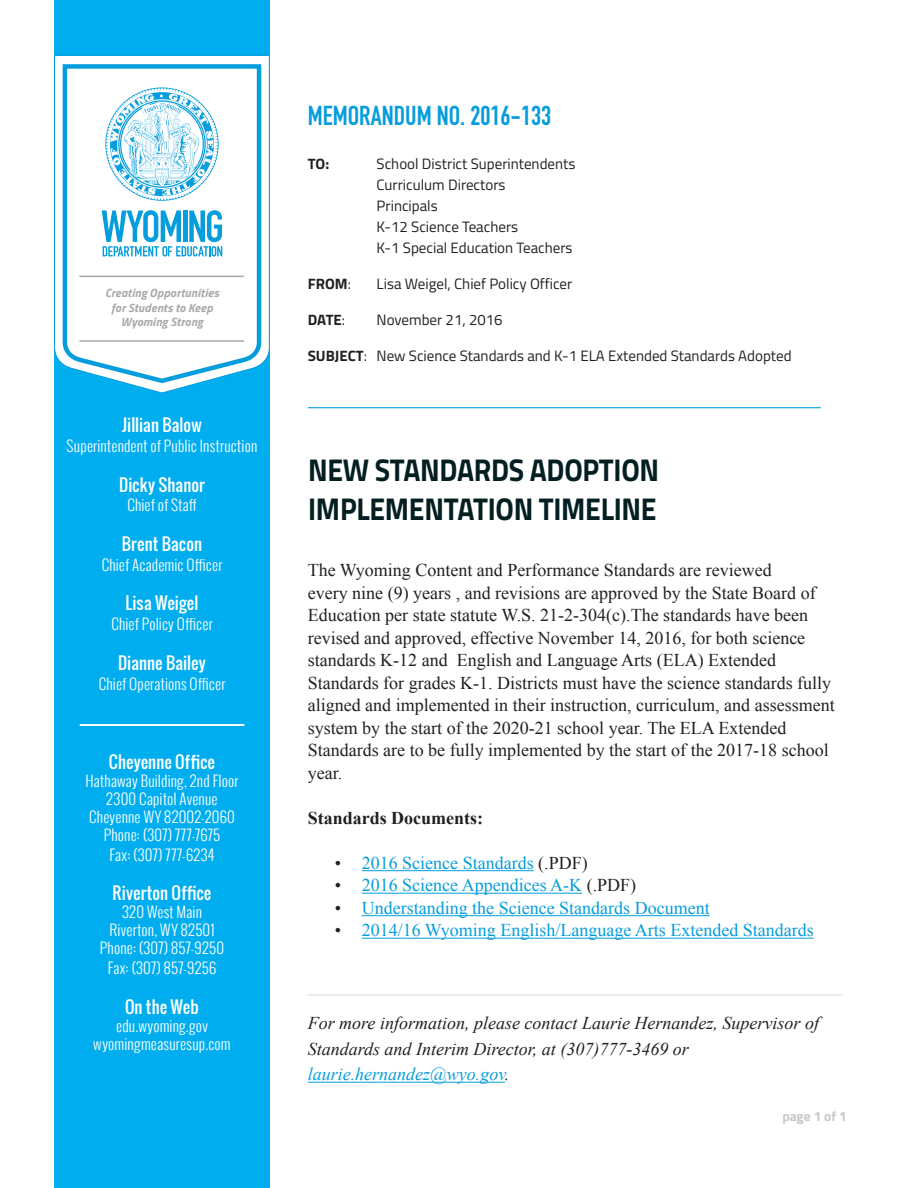
<style>
.page{position:relative;width:918px;height:1188px;background:#fff}
.page>*{position:absolute;margin:0;border:0;box-sizing:border-box;transform-origin:0 0}
.Headline{font:700 31.5px/39px "Titillium Web";letter-spacing:-.01em;color:#041f22;scale:.9 1}
.Section_Title{font:27px "DIN Engschrift Std";color:#069ddc}
.t1{font:18px/22.5px "Times New Roman";color:#231f20}
.t2{font:18px "Times New Roman";color:#069ddc}
.footer_byline{font:italic 18px/25.5px "Times New Roman";color:#231f20}
.t3{font:700 18px "Times New Roman";color:#231f20}
.Subhead{font:16.5px "Oswald";letter-spacing:.005em;color:#fff}
.Subhead-2{font:300 15px "Oswald";letter-spacing:.015em;color:#fff}
.Emphasis{font:15px "Titillium Web";color:#231f20}
.Emphasis-2{font:700 15px "Titillium Web";color:#231f20}
.t4{font:700 13.5px "Titillium Web";color:#c8c8c8}
.Subhead-3{font:italic 700 12px "Titillium Web";letter-spacing:.015em;color:#a8a9ad}
.s1{font-weight:400}
.s2{font-weight:700}
.s3{color:#231f20}
.s4{color:#069ddc}
</style>
<div class="page">
<div style="left:54px;top:0;width:216px;height:1188px;background:#00aeef"></div>
<svg style="left:54px;top:55px;width:216px;height:338px;fill:#fff"></svg>
<svg style="left:63px;top:64px;width:198px;height:319px;background:#dff2fa"></svg>
<hr style="left:79px;top:276px;width:165px;height:1px;background:#a8a9ad">
<hr style="left:79px;top:340px;width:165px;height:2px;background:#a8a9ad">
<hr style="left:362px;top:870px;width:172px;height:1px;background:#069ddc">
<hr style="left:362px;top:893px;width:220px;height:1px;background:#069ddc">
<hr style="left:362px;top:915px;width:348px;height:1px;background:#069ddc">
<hr style="left:362px;top:938px;width:452px;height:1px;background:#069ddc">
<hr style="left:308px;top:994px;width:535px;height:1px;background:#dbdfe2">
<hr style="left:308px;top:1082px;width:197px;height:1px;background:#069ddc">
<hr style="left:308px;top:407px;width:513px;height:1px;background:#069ddc">
<svg style="left:102px;top:210px;width:120px;height:46px;background:#82cded"></svg>
<svg style="left:105px;top:87px;width:114px;height:114px;background:#c4e7f6"></svg>
<hr style="left:80px;top:724px;width:164px;height:1px;background:#fff">
<hr style="left:80px;top:725px;width:164px;height:1px;background:#fff">
<p class="Subhead-3" style="left:105px;top:284px;width:115px">Creating Opportunities</p>
<p class="Subhead-3" style="left:111px;top:298px;width:103px">for Students to Keep</p>
<p class="Subhead-3" style="left:121px;top:312px;width:84px">Wyoming Strong</p>
<p class="Subhead" style="left:122px;top:413px;width:81px">Jillian Balow</p>
<p class="Subhead-2" style="left:67px;top:435px;width:192px">Superintendent of Public Instruction</p>
<p class="Subhead" style="left:119px;top:472px;width:87px">Dicky Shanor</p>
<p class="Subhead-2" style="left:127px;top:494px;width:71px">Chief of Staff</p>
<p class="Subhead" style="left:122px;top:532px;width:82px">Brent Bacon</p>
<p class="Subhead-2" style="left:102px;top:554px;width:122px">Chief Academic Officer</p>
<p class="Subhead" style="left:126px;top:591px;width:74px">Lisa Weigel</p>
<p class="Subhead-2" style="left:111px;top:613px;width:103px">Chief Policy Officer</p>
<p class="Subhead" style="left:118px;top:650px;width:89px">Dianne Bailey</p>
<p class="Subhead-2" style="left:99px;top:672px;width:128px">Chief Operations Officer</p>
<p class="Subhead" style="left:109px;top:749px;width:108px">Cheyenne Office</p>
<p class="Subhead-2" style="left:86px;top:770px;width:154px">Hathaway Building, 2nd Floor</p>
<p class="Subhead-2" style="left:106px;top:788px;width:113px">2300 Capitol Avenue</p>
<p class="Subhead-2" style="left:89px;top:806px;width:147px">Cheyenne WY 82002-2060</p>
<p class="Subhead-2" style="left:104px;top:824px;width:118px">Phone: (307) 777-7675</p>
<p class="Subhead-2" style="left:110px;top:843px;width:106px">Fax: (307) 777-6234</p>
<p class="Subhead" style="left:113px;top:881px;width:100px">Riverton Office</p>
<p class="Subhead-2" style="left:122px;top:901px;width:81px">320 West Main</p>
<p class="Subhead-2" style="left:109px;top:919px;width:107px">Riverton, WY 82501</p>
<p class="Subhead-2" style="left:100px;top:937px;width:126px">Phone: (307) 857-9250</p>
<p class="Subhead-2" style="left:108px;top:957px;width:110px">Fax: (307) 857-9256</p>
<p class="Subhead" style="left:125px;top:994px;width:75px">On the Web</p>
<p class="Subhead-2" style="left:116px;top:1014px;width:93px">edu.wyoming.gov</p>
<p class="Subhead-2" style="left:93px;top:1032px;width:139px">wyomingmeasuresup.com</p>
<p class="Section_Title" style="left:308px;top:100px;width:245px">MEMORANDUM NO. 2016-133</p>
<p class="Emphasis-2" style="left:308px;top:152px;width:23px">TO:</p>
<p class="Emphasis" style="left:377px;top:152px;width:200px">School District Superintendents</p>
<p class="Emphasis" style="left:377px;top:173px;width:130px">Curriculum Directors</p>
<p class="Emphasis" style="left:377px;top:194px;width:63px">Principals</p>
<p class="Emphasis" style="left:377px;top:215px;width:143px">K-12 Science Teachers</p>
<p class="Emphasis" style="left:377px;top:236px;width:197px">K-1 Special Education Teachers</p>
<p class="Emphasis-2" style="left:308px;top:272px;width:45px">FROM<span class="s1">:</span></p>
<p class="Emphasis" style="left:377px;top:272px;width:197px">Lisa Weigel, Chief Policy Officer</p>
<p class="Emphasis-2" style="left:308px;top:308px;width:39px">DATE<span class="s1">:</span></p>
<p class="Emphasis" style="left:377px;top:308px;width:128px">November 21, 2016</p>
<p class="Emphasis" style="left:308px;top:344px;width:485px"><span class="s2">SUBJECT</span>: New Science Standards and K-1 ELA Extended Standards Adopted</p>
<p class="Headline" style="left:308px;top:449px;width:392px">NEW STANDARDS ADOPTION<br>IMPLEMENTATION TIMELINE</p>
<p class="t1" style="left:308px;top:559px;width:528px">The Wyoming Content and Performance Standards are reviewed<br>every nine (9) years , and revisions are approved by the State Board of Education per state statute W.S. 21-2-304(c).The standards have been revised and approved, effective November 14, 2016, for both science standards K-12 and English and Language Arts (ELA) Extended Standards for grades K-1. Districts must have the science standards fully aligned and implemented in their instruction, curriculum, and assessment system by the start of the 2020-21 school year. The ELA Extended Standards are to be fully implemented by the start of the 2017-18 school year.</p>
<p class="t3" style="left:308px;top:805px;width:177px">Standards Documents:</p>
<p class="t2" style="left:335px;top:851px;width:254px"><span class="s3">•</span> 2016 Science Standards <span class="s3">(.PDF)</span></p>
<p class="t2" style="left:335px;top:873px;width:303px"><span class="s3">•</span> 2016 Science Appendices A-K <span class="s3">(.PDF)</span></p>
<p class="t2" style="left:335px;top:896px;width:376px"><span class="s3">•</span> Understanding the Science Standards Document</p>
<p class="t2" style="left:335px;top:918px;width:481px"><span class="s3">•</span> 2014/16 Wyoming English/Language Arts Extended Standards</p>
<p class="footer_byline" style="left:308px;top:1010px;width:513px">For more information, please contact Laurie Hernandez, Supervisor of<br>Standards and Interim Director, at (307)777-3469 or <span class="s4">laurie.hernandez@wyo.gov</span>.</p>
<p class="t4" style="left:782px;top:1106px;width:66px">page 1 of 1</p>
</div>
